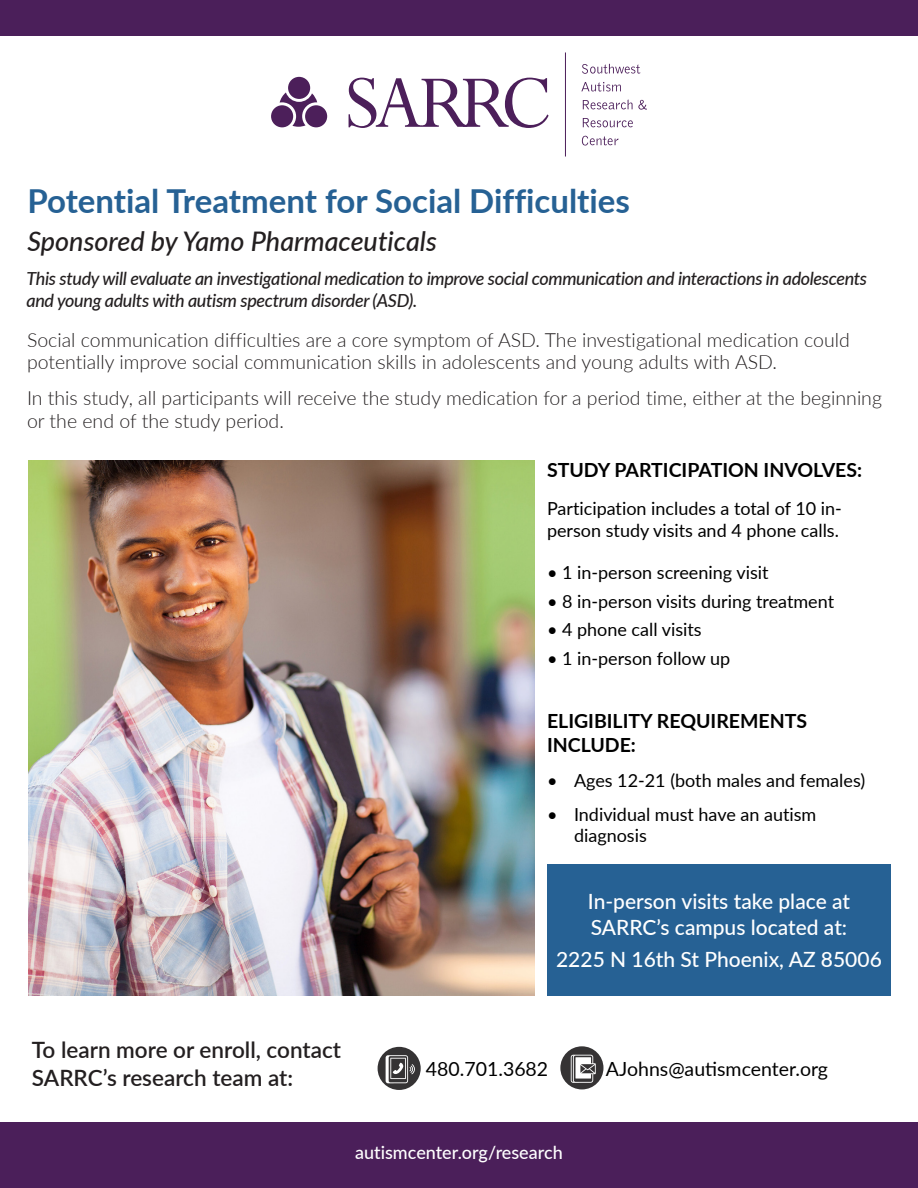
<style>
.page{position:relative;width:918px;height:1188px;background:#fff}
.page>*{position:absolute;margin:0;border:0;box-sizing:border-box;transform-origin:0 0}
.arrow_heading_text{font:700 33px "Lato";color:#266194}
.arrow_heading_text-2{font:italic 500 27px "Lato";color:#231f20}
.body_text{font:600 22.5px/28.5px "Lato";color:#231f20}
.body_text-2{font:500 21px/25.5px "Lato";color:#fff}
.body_text-3{font:300 19.5px/22.5px "Lato";color:#231f20}
.body_text-4{font:700 19.5px/24px "Lato";color:#000}
.Normal__Web{font:19.5px "Lato";color:#000}
.body_text-5{font:18px/21px "Lato";color:#000}
.body_text-6{font:italic 500 18px/22.5px "Lato";letter-spacing:-.02em;color:#231f20}
.body_text-7{font:500 18px "Lato";color:#fff}
</style>
<div class="page">
<svg style="left:280px;top:92px;width:37px;height:35px"></svg>
<div style="left:288px;top:77px;width:22px;height:22px;background:#4c1f5a;border-radius:50%"></div>
<div style="left:271px;top:105px;width:22px;height:22px;background:#4c1f5a;border-radius:50%"></div>
<div style="left:305px;top:105px;width:22px;height:22px;background:#4c1f5a;border-radius:50%"></div>
<svg style="left:349px;top:78px;width:200px;height:50px"></svg>
<svg style="left:582px;top:64px;width:58px;height:10px"></svg>
<svg style="left:581px;top:82px;width:40px;height:10px"></svg>
<svg style="left:583px;top:99px;width:64px;height:11px"></svg>
<svg style="left:583px;top:118px;width:50px;height:9px"></svg>
<svg style="left:582px;top:136px;width:36px;height:10px"></svg>
<hr style="left:565px;top:52px;width:1px;height:105px;background:#4c1f5a">
<div style="left:0;top:0;width:918px;height:36px;background:#4b1f5a"></div>
<img style="left:28px;top:460px;width:507px;height:536px">
<div style="left:0;top:1122px;width:918px;height:66px;background:#4b1f5a"></div>
<div style="left:378px;top:1047px;width:43px;height:43px;background:#353334;border-radius:50%"></div>
<svg style="left:386px;top:1055px;width:29px;height:28px"></svg>
<div style="left:560px;top:1046px;width:43px;height:43px;background:#353334;border-radius:50%"></div>
<svg style="left:571px;top:1055px;width:25px;height:28px"></svg>
<div style="left:547px;top:864px;width:344px;height:132px;background:#266194"></div>
<p class="arrow_heading_text" style="left:27px;top:177px;width:604px">Potential Treatment for Social Difficulties</p>
<p class="arrow_heading_text-2" style="left:27px;top:221px;width:411px">Sponsored by Yamo Pharmaceuticals</p>
<p class="body_text-6" style="left:27px;top:266px;width:842px">This study will evaluate an investigational medication to improve social communication and interactions in adolescents and young adults with autism spectrum disorder (ASD).</p>
<p class="body_text-3" style="left:27px;top:328px;width:824px">Social communication difficulties are a core symptom of ASD. The investigational medication could potentially improve social communication skills in adolescents and young adults with ASD.</p>
<p class="body_text-3" style="left:27px;top:386px;width:857px">In this study, all participants will receive the study medication for a period time, either at the beginning or the end of the study period.</p>
<p class="body_text-4" style="left:547px;top:457px;width:317px">STUDY PARTICIPATION INVOLVES:</p>
<p class="body_text-5" style="left:547px;top:497px;width:296px">Participation includes a total of 10 in-</p>
<p class="body_text-5" style="left:547px;top:519px;width:293px">person study visits and 4 phone calls.</p>
<p class="body_text-5" style="left:547px;top:561px;width:223px">• 1 in-person screening visit</p>
<p class="body_text-5" style="left:547px;top:590px;width:289px">• 8 in-person visits during treatment</p>
<p class="body_text-5" style="left:547px;top:618px;width:156px">• 4 phone call visits</p>
<p class="body_text-5" style="left:547px;top:647px;width:185px">• 1 in-person follow up</p>
<p class="body_text-4" style="left:547px;top:709px;width:262px">ELIGIBILITY REQUIREMENTS<br>INCLUDE:</p>
<p class="body_text-5" style="left:547px;top:769px;width:320px">• Ages 12-21 (both males and females)</p>
<p class="body_text-5" style="left:574px;top:804px;width:244px;text-indent:-27px">• Individual must have an autism diagnosis</p>
<p class="body_text-2" style="left:588px;top:888px;width:264px">In-person visits take place at<br>SARRC’s campus located at:</p>
<p class="body_text-2" style="left:556px;top:946px;width:327px">2225 N 16th St Phoenix, AZ 85006</p>
<p class="body_text" style="left:32px;top:1034px;width:311px">To learn more or enroll, contact<br>SARRC’s research team at:</p>
<p class="Normal__Web" style="left:426px;top:1055px;width:124px">480.701.3682</p>
<p class="Normal__Web" style="left:606px;top:1055px;width:224px">AJohns@autismcenter.org</p>
<p class="body_text-7" style="left:355px;top:1140px;width:209px">autismcenter.org/research</p>
</div>
